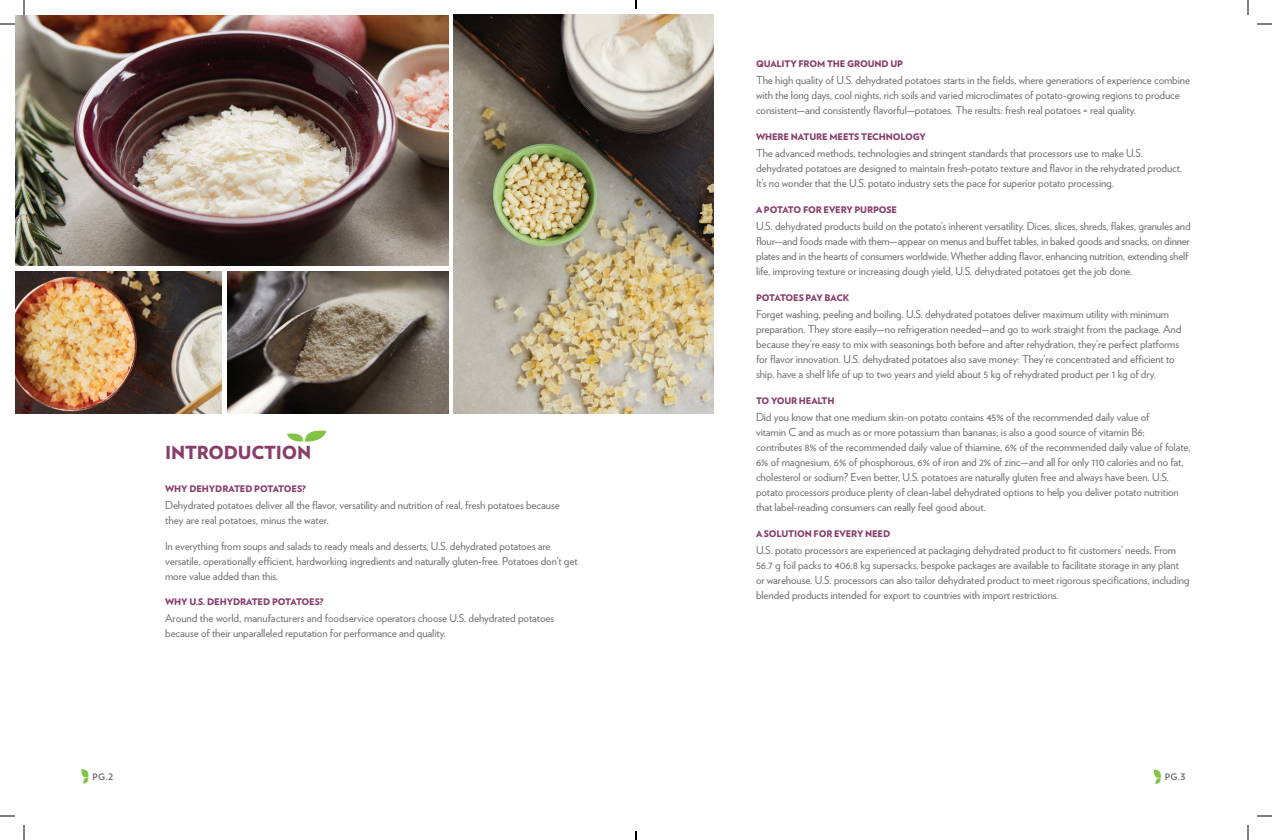
<style>
.page{position:relative;width:1272px;height:840px;background:#fff}
.page>*{position:absolute;margin:0;border:0;box-sizing:border-box;transform-origin:0 0}
.t1{font:900 18px "Verlag";letter-spacing:-.01em;color:#883d6b}
.t2{font:11px/15px "Verlag";letter-spacing:-.01em;color:#6d6e71}
.t3{font:900 9.1px "Verlag";letter-spacing:-.01em;color:#883d6b}
.t4{font:900 9.1px "Verlag";letter-spacing:-.045em;color:#883d6b}
.t5{font:700 9px "Verlag";color:#6d6e71}
</style>
<div class="page">
<svg style="left:81px;top:769px;width:8px;height:15px"></svg>
<svg style="left:1153px;top:770px;width:8px;height:14px"></svg>
<svg style="left:287px;top:431px;width:40px;height:11px"></svg>
<img style="left:454px;top:15px;width:260px;height:399px">
<img style="left:15px;top:15px;width:434px;height:250px">
<img style="left:15px;top:271px;width:206px;height:143px">
<img style="left:227px;top:271px;width:222px;height:143px">
<svg style="left:0;top:23px;width:15px;height:2px"></svg>
<svg style="left:1257px;top:23px;width:15px;height:2px"></svg>
<svg style="left:0;top:815px;width:15px;height:2px"></svg>
<svg style="left:1257px;top:815px;width:15px;height:2px"></svg>
<svg style="left:23px;top:0;width:2px;height:15px"></svg>
<svg style="left:23px;top:825px;width:2px;height:15px"></svg>
<svg style="left:1247px;top:0;width:2px;height:15px"></svg>
<svg style="left:1247px;top:825px;width:2px;height:15px"></svg>
<svg style="left:635px;top:0;width:2px;height:9px"></svg>
<svg style="left:635px;top:831px;width:2px;height:9px"></svg>
<h1 class="t1" style="left:165px;top:445px;width:148px">INTRODUCTION</h1>
<p class="t3" style="left:165px;top:485px;width:142px">WHY DEHYDRATED POTATOES?</p>
<p class="t2" style="left:165px;top:498px;width:396px">Dehydrated potatoes deliver all the flavor, versatility and nutrition of real, fresh potatoes because they are real potatoes, minus the water.</p>
<p class="t2" style="left:165px;top:539px;width:414px">In everything from soups and salads to ready meals and desserts, U.S. dehydrated potatoes are versatile, operationally efficient, hardworking ingredients and naturally gluten-free. Potatoes don’t get more value added than this.</p>
<p class="t3" style="left:165px;top:598px;width:160px">WHY U.S. DEHYDRATED POTATOES?</p>
<p class="t2" style="left:165px;top:612px;width:391px">Around the world, manufacturers and foodservice operators choose U.S. dehydrated potatoes because of their unparalleled reputation for performance and quality.</p>
<p class="t3" style="left:756px;top:60px;width:149px">QUALITY FROM THE GROUND UP</p>
<p class="t2" style="left:756px;top:73px;width:436px">The high quality of U.S. dehydrated potatoes starts in the fields, where generations of experience combine with the long days, cool nights, rich soils and varied microclimates of potato-growing regions to produce consistent—and consistently flavorful—potatoes. The results: fresh real potatoes = real quality.</p>
<p class="t3" style="left:756px;top:133px;width:172px">WHERE NATURE MEETS TECHNOLOGY</p>
<p class="t2" style="left:756px;top:146px;width:428px">The advanced methods, technologies and stringent standards that processors use to make U.S. dehydrated potatoes are designed to maintain fresh-potato texture and flavor in the rehydrated product.<br>It’s no wonder that the U.S. potato industry sets the pace for superior potato processing.</p>
<p class="t3" style="left:756px;top:206px;width:143px">A POTATO FOR EVERY PURPOSE</p>
<p class="t2" style="left:756px;top:219px;width:436px">U.S. dehydrated products build on the potato’s inherent versatility. Dices, slices, shreds, flakes, granules and flour—and foods made with them—appear on menus and buffet tables, in baked goods and snacks, on dinner plates and in the hearts of consumers worldwide. Whether adding flavor, enhancing nutrition, extending shelf life, improving texture or increasing dough yield, U.S. dehydrated potatoes get the job done.</p>
<p class="t4" style="left:756px;top:294px;width:95px">POTATOES PAY BACK</p>
<p class="t2" style="left:756px;top:307px;width:427px">Forget washing, peeling and boiling. U.S. dehydrated potatoes deliver maximum utility with minimum preparation. They store easily—no refrigeration needed—and go to work straight from the package. And because they’re easy to mix with seasonings both before and after rehydration, they’re perfect platforms for flavor innovation. U.S. dehydrated potatoes also save money: They’re concentrated and efficient to ship, have a shelf life of up to two years and yield about 5 kg of rehydrated product per 1 kg of dry.</p>
<p class="t3" style="left:756px;top:397px;width:80px">TO YOUR HEALTH</p>
<p class="t2" style="left:756px;top:410px;width:436px">Did you know that one medium skin-on potato contains 45% of the recommended daily value of<br>vitamin C and as much as or more potassium than bananas; is also a good source of vitamin B6; contributes 8% of the recommended daily value of thiamine, 6% of the recommended daily value of folate, 6% of magnesium, 6% of phosphorous, 6% of iron and 2% of zinc—and all for only 110 calories and no fat, cholesterol or sodium? Even better, U.S. potatoes are naturally gluten free and always have been. U.S. potato processors produce plenty of clean-label dehydrated options to help you deliver potato nutrition that label-reading consumers can really feel good about.</p>
<p class="t3" style="left:756px;top:530px;width:136px">A SOLUTION FOR EVERY NEED</p>
<p class="t2" style="left:756px;top:543px;width:435px">U.S. potato processors are experienced at packaging dehydrated product to fit customers’ needs. From 56.7 g foil packs to 406.8 kg supersacks, bespoke packages are available to facilitate storage in any plant or warehouse. U.S. processors can also tailor dehydrated product to meet rigorous specifications, including blended products intended for export to countries with import restrictions.</p>
<p class="t5" style="left:92px;top:773px;width:22px">PG.2</p>
<p class="t5" style="left:1165px;top:773px;width:22px">PG.3</p>
</div>
